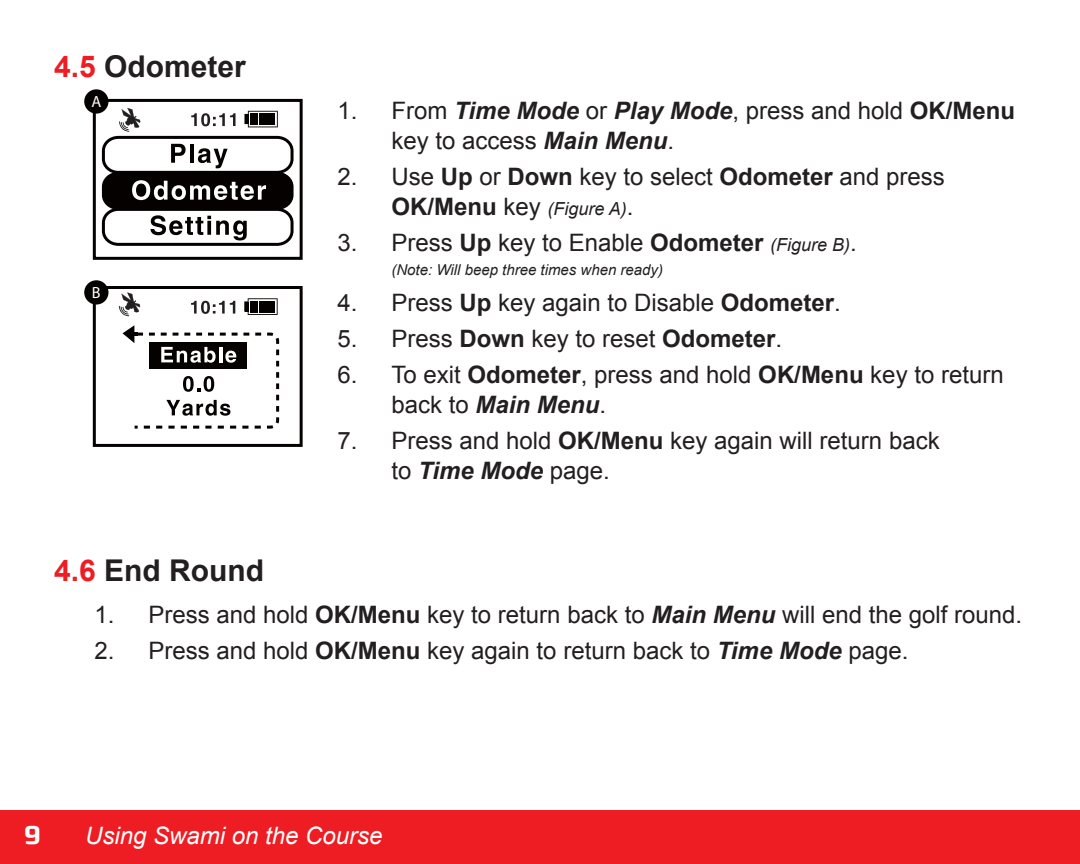
<style>
.page{position:relative;width:1080px;height:864px;background:#fff}
.page>*{position:absolute;margin:0;border:0;box-sizing:border-box;transform-origin:0 0}
.t1{font:700 30px "Arial";color:#231f20}
.t2{font:700 30px "Morgan Sn Caps";color:#fff}
.t3{font:24px/30px "Arial";color:#231f20}
.t4{font:italic 24px "Arial";color:#fff}
.t5{font:italic 18px "Arial";color:#231f20}
.t6{font:16.2px "Myriad Pro";color:#fff}
.t7{font:italic 15px "Arial";color:#231f20}
.s1{color:#ee1d23}
.s2{font-weight:700;font-style:italic}
.s3{font-weight:700}
.s4{font-weight:700;font-style:normal;font-size:24px}
.s5{font-style:normal;font-size:24px}
.s6{font-style:italic;font-size:18px}
</style>
<div class="page">
<div style="left:0;top:810px;width:1080px;height:54px;background:#ee1d23"></div>
<svg style="left:102px;top:108px;width:192px;height:138px"></svg>
<div style="left:93px;top:99px;width:210px;height:161px;border:3px solid #060101"></div>
<div style="left:93px;top:286px;width:210px;height:161px;border:3px solid #060101"></div>
<svg style="left:244px;top:298px;width:34px;height:17px"></svg>
<svg style="left:119px;top:292px;width:22px;height:24px"></svg>
<svg style="left:191px;top:301px;width:6px;height:13px"></svg>
<svg style="left:201px;top:301px;width:9px;height:13px"></svg>
<svg style="left:204px;top:303px;width:3px;height:9px"></svg>
<svg style="left:213px;top:301px;width:22px;height:13px"></svg>
<svg style="left:123px;top:325px;width:157px;height:104px"></svg>
<div style="left:84px;top:89px;width:25px;height:25px;background:#060101;border-radius:50%"></div>
<div style="left:84px;top:280px;width:25px;height:25px;background:#060101;border-radius:50%"></div>
<p class="t1" style="left:54px;top:46px;width:193px"><span class="s1">4.5</span> Odometer</p>
<p class="t6" style="left:91px;top:91px;width:11px">A</p>
<p class="t6" style="left:92px;top:282px;width:10px">B</p>
<p class="t3" style="left:392px;top:95px;width:625px;text-indent:-54px">1. From <span class="s2">Time Mode</span> or <span class="s2">Play Mode</span>, press and hold <span class="s3">OK/Menu </span>key to access <span class="s2">Main Menu</span>.</p>
<p class="t3" style="left:338px;top:161px;width:609px">2. Use <span class="s3">Up</span> or <span class="s3">Down</span> key to select <span class="s3">Odometer</span> and press</p>
<p class="t5" style="left:392px;top:197px;width:244px"><span class="s4">OK/Menu</span> <span class="s5">key</span> (Figure A)<span class="s5">.</span></p>
<p class="t3" style="left:338px;top:227px;width:521px">3. Press <span class="s3">Up</span> key to Enable <span class="s3">Odometer</span> <span class="s6">(Figure B)</span>.</p>
<p class="t7" style="left:392px;top:260px;width:273px">(Note: Will beep three times when ready)</p>
<p class="t3" style="left:338px;top:287px;width:505px">4. Press <span class="s3">Up</span> key again to Disable <span class="s3">Odometer</span>.</p>
<p class="t3" style="left:338px;top:323px;width:446px">5. Press <span class="s3">Down</span> key to reset <span class="s3">Odometer</span>.</p>
<p class="t3" style="left:392px;top:359px;width:614px;text-indent:-54px">6. To exit <span class="s3">Odometer</span>, press and hold <span class="s3">OK/Menu</span> key to return back to <span class="s2">Main Menu</span>.</p>
<p class="t3" style="left:392px;top:425px;width:550px;text-indent:-54px">7. Press and hold <span class="s3">OK/Menu</span> key again will return back to <span class="s2">Time Mode</span> page.</p>
<p class="t1" style="left:54px;top:550px;width:212px"><span class="s1">4.6</span> End Round</p>
<p class="t3" style="left:94px;top:599px;width:929px">1. Press and hold <span class="s3">OK/Menu</span> key to return back to <span class="s2">Main Menu</span> will end the golf round.</p>
<p class="t3" style="left:94px;top:635px;width:815px">2. Press and hold <span class="s3">OK/Menu</span> key again to return back to <span class="s2">Time Mode</span> page.</p>
<p class="t2" style="left:24px;top:819px;width:19px">9</p>
<p class="t4" style="left:85px;top:821px;width:299px">Using Swami on the Course</p>
</div>
